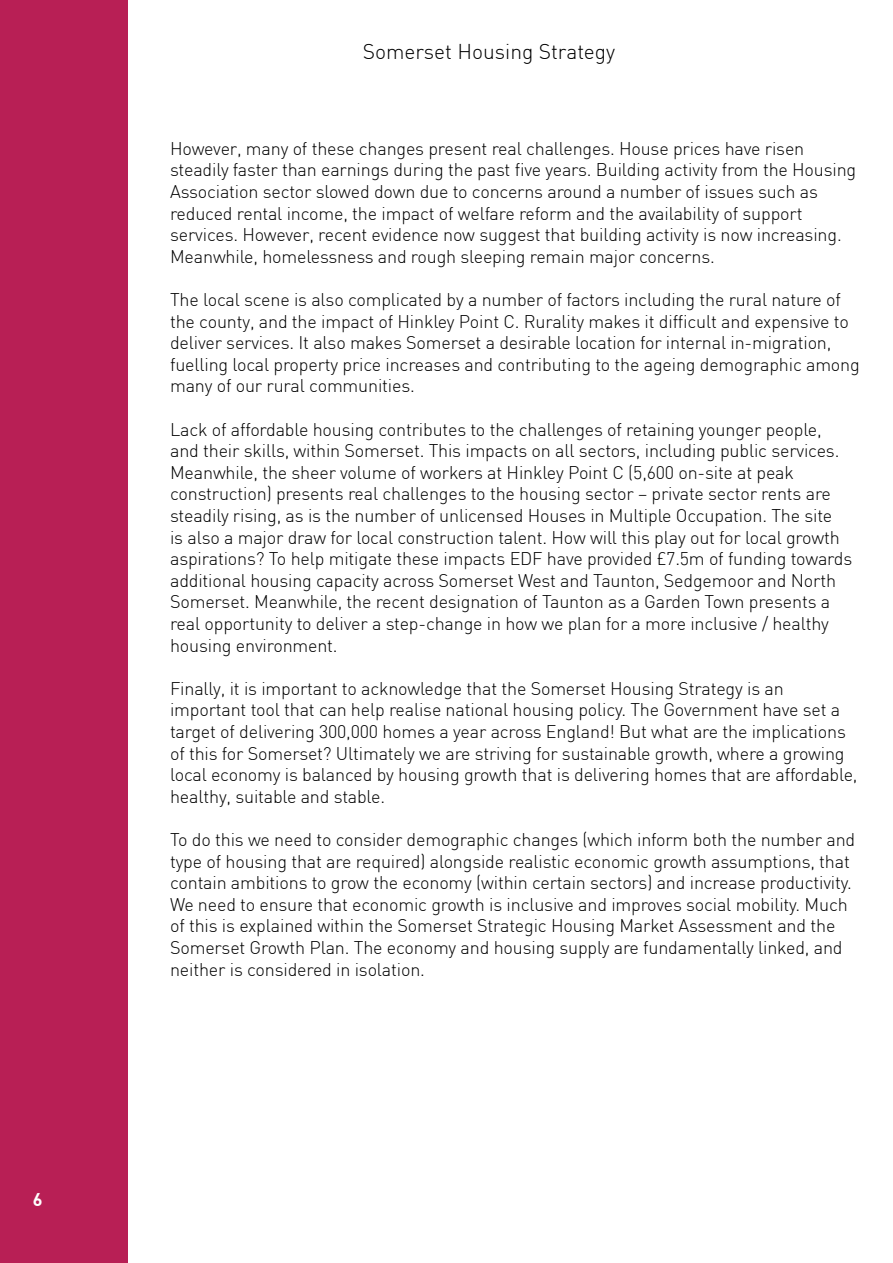
<style>
.page{position:relative;width:893px;height:1263px;background:#fff}
.page>*{position:absolute;margin:0;border:0;box-sizing:border-box;transform-origin:0 0}
.t1{font:300 21px "DIN";color:#000}
.t2{font:300 18px/21.6px "DIN";letter-spacing:-.01em;color:#000}
.t3{font:700 18px "DIN";color:#fff}
</style>
<div class="page">
<div style="left:0;top:0;width:128px;height:1263px;background:#b81f55"></div>
<p class="t3" style="left:33px;top:1188px;width:11px">6</p>
<p class="t1" style="left:363px;top:38px;width:254px">Somerset Housing Strategy</p>
<p class="t2" style="left:170px;top:137px;width:688px">However, many of these changes present real challenges. House prices have risen steadily faster than earnings during the past five years. Building activity from the Housing Association sector slowed down due to concerns around a number of issues such as reduced rental income, the impact of welfare reform and the availability of support services. However, recent evidence now suggest that building activity is now increasing.<br>Meanwhile, homelessness and rough sleeping remain major concerns.</p>
<p class="t2" style="left:170px;top:288px;width:691px">The local scene is also complicated by a number of factors including the rural nature of the county, and the impact of Hinkley Point C. Rurality makes it difficult and expensive to deliver services. It also makes Somerset a desirable location for internal in-migration, fuelling local property price increases and contributing to the ageing demographic among many of our rural communities.</p>
<p class="t2" style="left:170px;top:418px;width:684px">Lack of affordable housing contributes to the challenges of retaining younger people, and their skills, within Somerset. This impacts on all sectors, including public services.<br>Meanwhile, the sheer volume of workers at Hinkley Point C (5,600 on-site at peak construction) presents real challenges to the housing sector – private sector rents are steadily rising, as is the number of unlicensed Houses in Multiple Occupation. The site<br>is also a major draw for local construction talent. How will this play out for local growth aspirations? To help mitigate these impacts EDF have provided £7.5m of funding towards additional housing capacity across Somerset West and Taunton, Sedgemoor and North Somerset. Meanwhile, the recent designation of Taunton as a Garden Town presents a real opportunity to deliver a step-change in how we plan for a more inclusive / healthy housing environment.</p>
<p class="t2" style="left:170px;top:677px;width:689px">Finally, it is important to acknowledge that the Somerset Housing Strategy is an important tool that can help realise national housing policy. The Government have set a target of delivering 300,000 homes a year across England! But what are the implications of this for Somerset? Ultimately we are striving for sustainable growth, where a growing local economy is balanced by housing growth that is delivering homes that are affordable, healthy, suitable and stable.</p>
<p class="t2" style="left:170px;top:828px;width:687px">To do this we need to consider demographic changes (which inform both the number and type of housing that are required) alongside realistic economic growth assumptions, that contain ambitions to grow the economy (within certain sectors) and increase productivity.<br>We need to ensure that economic growth is inclusive and improves social mobility. Much of this is explained within the Somerset Strategic Housing Market Assessment and the Somerset Growth Plan. The economy and housing supply are fundamentally linked, and neither is considered in isolation.</p>
</div>
